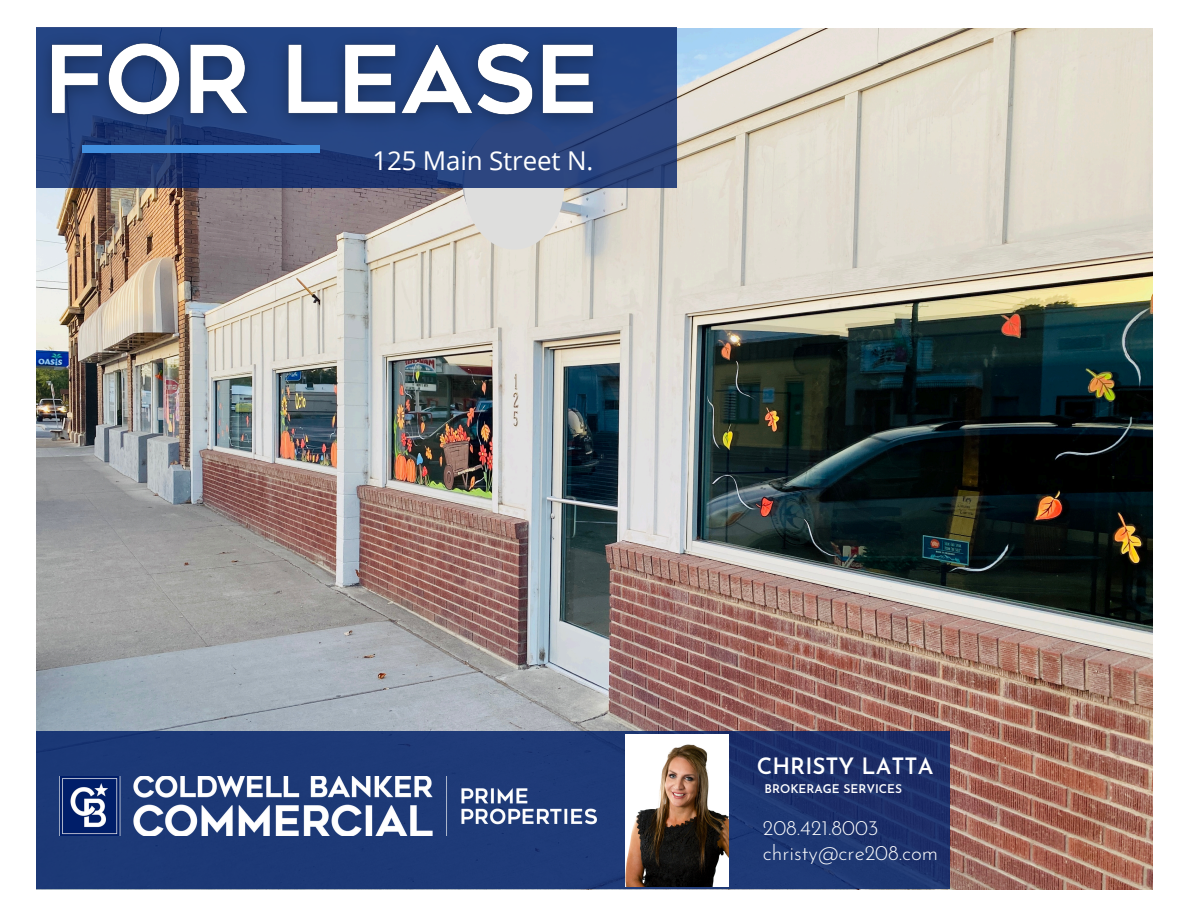
<style>
.page{position:relative;width:1188px;height:918px;background:#fff}
.page>*{position:absolute;margin:0;border:0;box-sizing:border-box;transform-origin:0 0}
.t1{font:25.95px "Open Sans";letter-spacing:-.005em;color:#fff}
.t2{font:600 22.5px "Josefin Sans";color:#fff}
.t3{font:300 20.7px/24.8px "Josefin Sans";color:#fff}
.t4{font:600 12px "Josefin Sans";color:#fff}
</style>
<div class="page">
<img style="left:36px;top:29px;width:1116px;height:860px">
<div style="left:464px;top:120px;width:100px;height:130px;background:#dededd;border-radius:50%"></div>
<svg style="left:36px;top:27px;width:641px;height:161px;background:#243e78"></svg>
<div style="left:82px;top:145px;width:237px;height:8px;background:#418fde"></div>
<div style="left:36px;top:731px;width:913px;height:158px;background:linear-gradient(to right,#1c3b7a,#1d336d)"></div>
<img style="left:625px;top:734px;width:104px;height:152px">
<img style="left:59px;top:776px;width:538px;height:60px">
<img style="left:36px;top:27px;width:581px;height:116px">
<h3 class="t1" style="left:372px;top:143px;width:222px">125 Main Street N.</h3>
<p class="t2" style="left:757px;top:757px;width:178px">CHRISTY LATTA</p>
<p class="t4" style="left:765px;top:784px;width:139px">BROKERAGE SERVICES</p>
<p class="t3" style="left:763px;top:818px;width:177px">208.421.8003 christy@cre208.com</p>
</div>
